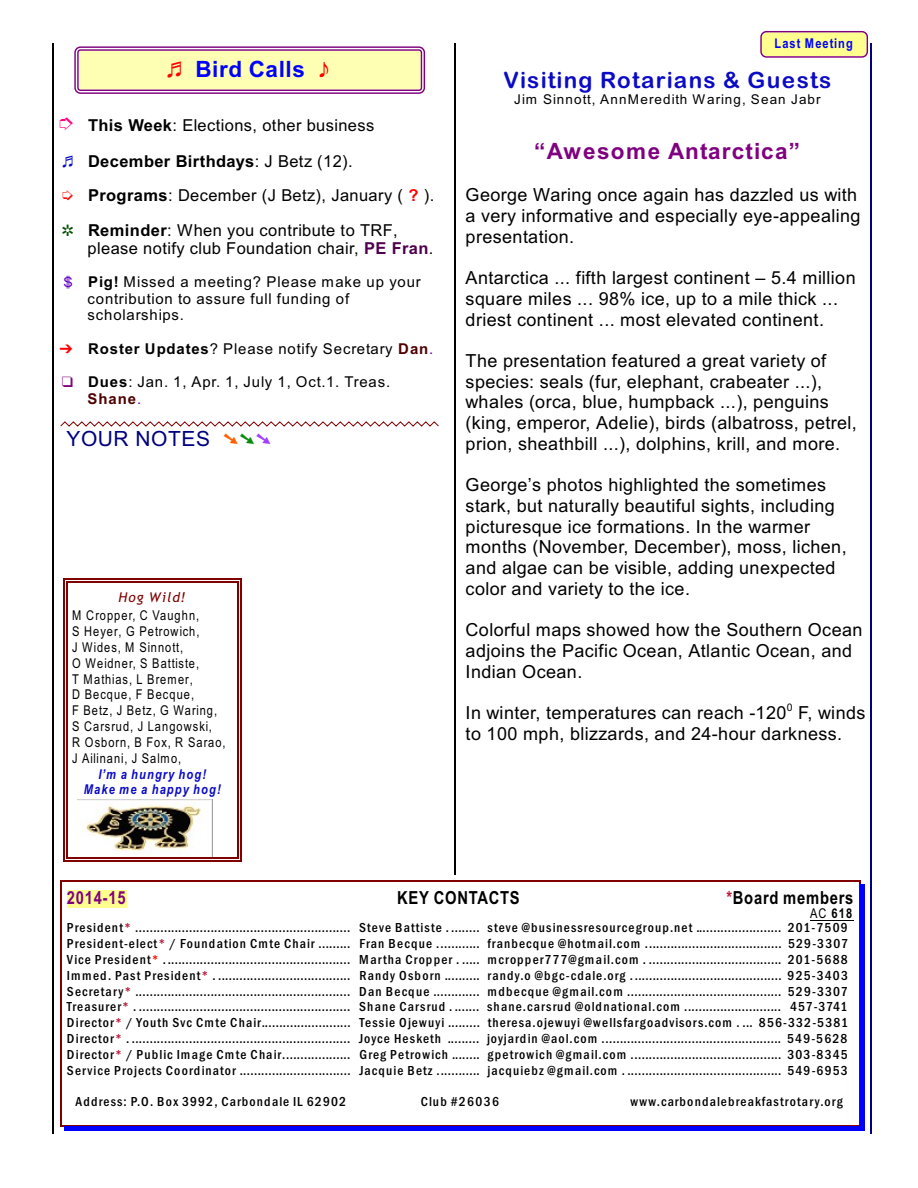
<style>
.page{position:relative;width:918px;height:1188px;background:#fff}
.page>*{position:absolute;margin:0;border:0;box-sizing:border-box;transform-origin:0 0}
.t1{font:22.5px "Arial Rounded MT Bold";letter-spacing:.055em;color:#0a0ac7}
.t2{font:700 22.5px "Arial";letter-spacing:.06em;color:#800080}
.t3{font:700 22.5px "Arial";letter-spacing:.025em;color:#00f}
.t4{font:21px "Arial";letter-spacing:.025em;color:#000080}
.t5{font:18px/20.7px "Arial";letter-spacing:.02em;color:#000}
.t6{font:700 18px "Arial Narrow";letter-spacing:.04em;color:#000}
.t7{font:700 18px "Arial Narrow";letter-spacing:.045em;color:#800080}
.t8{font:16.5px/35px "Arial";letter-spacing:.025em;color:#000}
.t9{font:15px/16.5px "Arial";letter-spacing:.055em;color:#000}
.t10{font:500 condensed 13.5px/15.9px "Franklin Gothic";letter-spacing:.085em;color:#000;text-align:justify}
.t11{font:13.5px/15.9px "Arial Narrow";letter-spacing:.075em;color:#000}
.t12{font:13.5px "Arial";letter-spacing:.085em;color:#000}
.t13{font:italic 700 13.5px/15.6px "Arial Narrow";letter-spacing:.085em;color:#0a0ac7;text-align:center}
.t14{font:700 13.5px "Arial Narrow";letter-spacing:.075em;color:#00f}
.t15{font:italic 13.5px "Trebuchet MS";letter-spacing:.085em;color:#800000}
.t16{font:700 13.5px "Arial Narrow";color:#000}
.t17{font:10.5px "Arial";color:#000}
.s1{font-weight:700}
.s2{font-weight:700;color:#f00}
.s3{color:#004f00}
.s4{font-weight:700;color:#4f004f}
.s5{font-weight:700;color:#4f0000}
.s6{color:#6100bf}
.s7{color:#b51233}
.s8{font-weight:400}
.s9{color:#f00}
</style>
<div class="page">
<div style="left:67px;top:890px;width:60px;height:18px;background:#ffff8f"></div>
<hr style="left:810px;top:920px;width:44px;height:1px;background:#000">
<hr style="left:60px;top:880px;width:1px;height:246px;background:#800000">
<hr style="left:859px;top:880px;width:1px;height:246px;background:#800000">
<hr style="left:60px;top:880px;width:800px;height:1px;background:#800000">
<hr style="left:60px;top:1125px;width:800px;height:1px;background:#800000">
<hr style="left:860px;top:884px;width:4px;height:246px;background:#00f">
<hr style="left:64px;top:1126px;width:800px;height:4px;background:#00f">
<div style="left:78px;top:50px;width:343px;height:40px;background:#ffffb3;border-radius:3px"></div>
<div style="left:77px;top:49px;width:345px;height:42px;border:1px solid #800080;border-radius:3px"></div>
<div style="left:74px;top:46px;width:351px;height:48px;border:1px solid #800080;border-radius:5px"></div>
<div style="left:761px;top:32px;width:106px;height:25px;background:#ffff8f;border-radius:5px"></div>
<div style="left:760px;top:31px;width:108px;height:27px;border:1px solid #800080;border-radius:5px"></div>
<hr style="left:66px;top:581px;width:2px;height:277px;background:#800000">
<hr style="left:238px;top:581px;width:1px;height:277px;background:#800000">
<hr style="left:66px;top:581px;width:173px;height:2px;background:#800000">
<hr style="left:66px;top:857px;width:173px;height:1px;background:#800000">
<hr style="left:63px;top:579px;width:2px;height:282px;background:#800000">
<hr style="left:240px;top:579px;width:2px;height:282px;background:#800000">
<hr style="left:63px;top:579px;width:179px;height:1px;background:#800000">
<hr style="left:63px;top:860px;width:179px;height:1px;background:#800000">
<img style="left:77px;top:799px;width:136px;height:57px">
<hr style="left:455px;top:43px;width:1px;height:832px;background:#000">
<hr style="left:53px;top:43px;width:1px;height:1091px;background:#000">
<svg style="left:60px;top:421px;width:379px;height:6px"></svg>
<hr style="left:871px;top:43px;width:1px;height:1091px;background:#000080">
<h1 class="t3" style="left:195px;top:60px;width:111px">Bird Calls</h1>
<p class="t8" style="left:88px;top:109px;width:348px"><span class="s1">This Week</span>: Elections, other business<br><span class="s1">December Birthdays</span>: J Betz (12).<br><span class="s1">Programs</span>: December (J Betz), January ( <span class="s2">?</span> ).</p>
<p class="t8" style="left:88px;top:223px;width:347px;line-height:17.7px;text-indent:-26px"><span class="s3">▲</span> <span class="s1">Reminder</span>: When you contribute to TRF, please notify club Foundation chair, <span class="s4">PE Fran</span>.</p>
<p class="t9" style="left:88px;top:275px;width:335px"><span class="s1">Pig!</span> Missed a meeting? Please make up your contribution to assure full funding of scholarships.</p>
<p class="t9" style="left:88px;top:342px;width:347px"><span class="s1">Roster Updates</span>? Please notify Secretary <span class="s5">Dan</span><span class="s6">.</span></p>
<p class="t9" style="left:88px;top:375px;width:304px;line-height:17px"><span class="s1">Dues</span>: Jan. 1, Apr. 1, July 1, Oct.1. Treas.<br><span class="s5">Shane</span><span class="s6">.</span></p>
<h2 class="t4" style="left:67px;top:430px;width:145px">YOUR NOTES</h2>
<p class="t15" style="left:118px;top:592px;width:69px">Hog Wild!</p>
<p class="t11" style="left:72px;top:609px;width:155px">M Cropper, C Vaughn,<br>S Heyer, G Petrowich,<br>J Wides, M Sinnott,<br>O Weidner, S Battiste,<br>T Mathias, L Bremer,<br>D Becque, F Becque,<br>F Betz, J Betz, G Waring,<br>S Carsrud, J Langowski,<br>R Osborn, B Fox, R Sarao,<br>J Ailinani, J Salmo,</p>
<p class="t13" style="left:84px;top:767px;width:139px">I’m a hungry hog!<br>Make me a happy hog!</p>
<p class="t14" style="left:775px;top:38px;width:80px">Last Meeting</p>
<h1 class="t1" style="left:503px;top:71px;width:329px">Visiting Rotarians &amp; Guests</h1>
<p class="t12" style="left:514px;top:94px;width:308px">Jim Sinnott, AnnMeredith Waring, Sean Jabr</p>
<h1 class="t2" style="left:534px;top:142px;width:267px">“Awesome Antarctica”</h1>
<h3 class="t5" style="left:466px;top:186px;width:396px">George Waring once again has dazzled us with a very informative and especially eye-appealing presentation.</h3>
<h3 class="t5" style="left:466px;top:269px;width:392px">Antarctica ... fifth largest continent – 5.4 million square miles ... 98% ice, up to a mile thick ... driest continent ... most elevated continent.</h3>
<p class="t5" style="left:466px;top:352px;width:393px">The presentation featured a great variety of species: seals (fur, elephant, crabeater ...), whales (orca, blue, humpback ...), penguins (king, emperor, Adelie), birds (albatross, petrel, prion, sheathbill ...), dolphins, krill, and more.</p>
<p class="t5" style="left:466px;top:476px;width:383px">George’s photos highlighted the sometimes stark, but naturally beautiful sights, including picturesque ice formations. In the warmer months (November, December), moss, lichen, and algae can be visible, adding unexpected color and variety to the ice.</p>
<h3 class="t5" style="left:466px;top:621px;width:398px">Colorful maps showed how the Southern Ocean adjoins the Pacific Ocean, Atlantic Ocean, and<br>Indian Ocean.</h3>
<h3 class="t5" style="left:466px;top:704px;width:401px">In winter, temperatures can reach -120 F, winds</h3>
<p class="t17" style="left:787px;top:704px;width:7px">0</p>
<h3 class="t5" style="left:466px;top:725px;width:378px">to 100 mph, blizzards, and 24-hour darkness.</h3>
<h3 class="t7" style="left:67px;top:891px;width:60px">2014-15</h3>
<h3 class="t6" style="left:397px;top:891px;width:124px">KEY CONTACTS</h3>
<h3 class="t6" style="left:726px;top:891px;width:128px"><span class="s7">*</span>Board members</h3>
<p class="t16" style="left:810px;top:908px;width:44px"><span class="s8">AC</span> 618</p>
<p class="t10" style="left:67px;top:921px;width:782px">President<span class="s7">*</span> ............................................................ Steve Battiste . ........ steve @businessresourcegroup.net ........................ 201-7509<br>President-elect<span class="s7">*</span> / Foundation Cmte Chair ......... Fran Becque ............ franbecque @hotmail.com ...................................... 529-3307<br>Vice President<span class="s9">*</span> .................................................... Martha Cropper . ..... mcropper777@gmail.com . ..................................... 201-5688<br>Immed. Past President<span class="s7">*</span> . ..................................... Randy Osborn .......... randy.o @bgc-cdale.org .......................................... 925-3403<br>Secretary<span class="s7">*</span> ............................................................ Dan Becque ............. mdbecque @gmail.com ........................................... 529-3307<br>Treasurer<span class="s7">*</span> . ........................................................... Shane Carsrud . ....... shane.carsrud @oldnational.com ........................... 457-3741<br>Director<span class="s7">*</span> / Youth Svc Cmte Chair......................... Tessie Ojewuyi ......... theresa.ojewuyi @wellsfargoadvisors.com . ... 856-332-5381<br>Director<span class="s7">*</span> . ............................................................. Joyce Hesketh ......... joyjardin @aol.com .................................................. 549-5628<br>Director<span class="s7">*</span> / Public Image Cmte Chair................... Greg Petrowich ........ gpetrowich @gmail.com .......................................... 303-8345<br>Service Projects Coordinator ............................... Jacquie Betz ............ jacquiebz @gmail.com . ........................................... 549-6953</p>
<p class="t10" style="left:76px;top:1094px;width:272px">Address: P.O. Box 3992, Carbondale IL 62902</p>
<p class="t10" style="left:421px;top:1094px;width:80px">Club #26036</p>
<p class="t10" style="left:630px;top:1094px;width:214px">www.carbondalebreakfastrotary.org</p>
</div>
